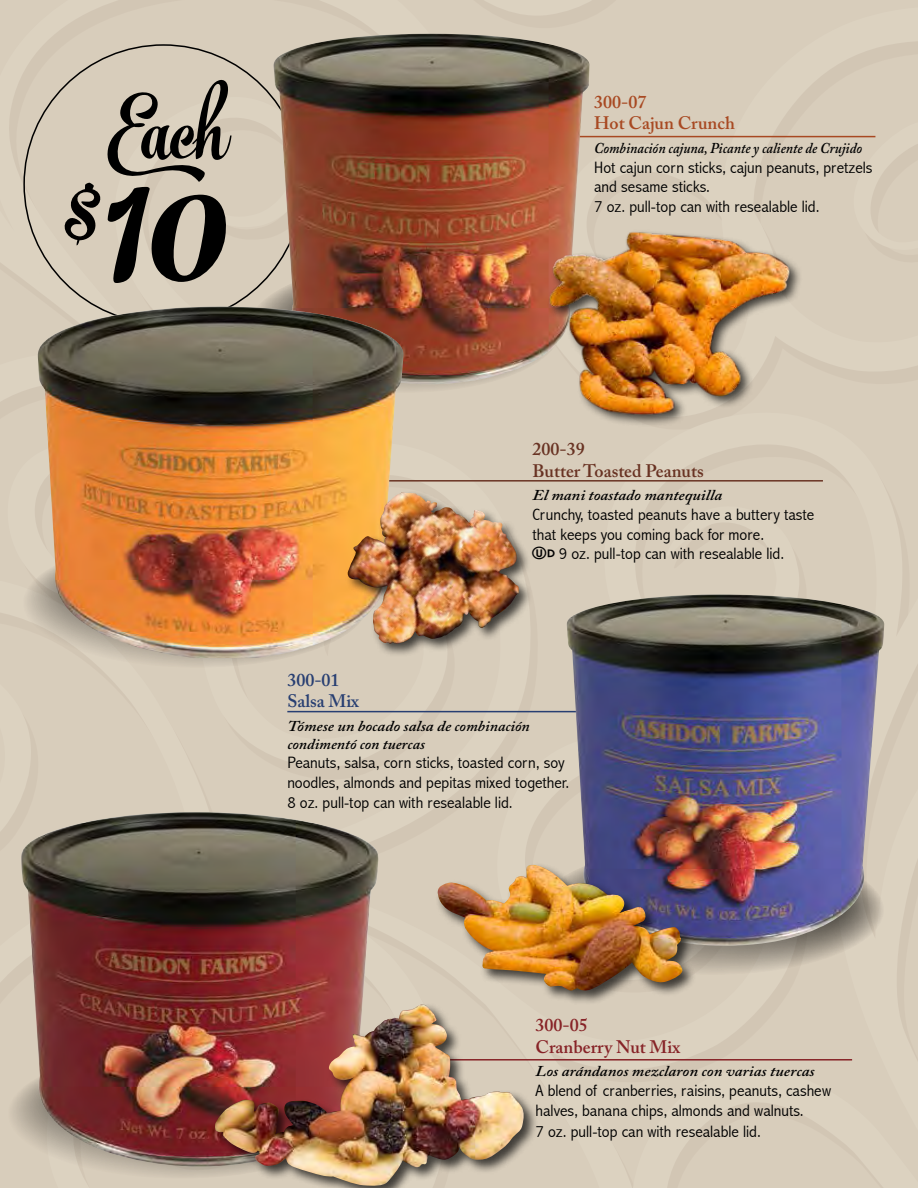
<style>
.page{position:relative;width:918px;height:1188px;background:#fff}
.page>*{position:absolute;margin:0;border:0;box-sizing:border-box;transform-origin:0 0}
.t1{font:700 258.75px "The Carpenter";color:#000}
.t2{font:700 102.6px "The Carpenter";color:#000}
.t3{font:600 18px/21.6px "Adobe Caslon Pro";color:#693323}
.t4{font:600 18px/21.6px "Adobe Caslon Pro";color:#872327}
.t5{font:600 18px/21.6px "Adobe Caslon Pro";color:#a84922}
.t6{font:600 18px/21.6px "Adobe Caslon Pro";color:#283f72}
.t7{font:300 condensed 16.5px/19.8px "Abadi";color:#000;scale:1.11 1}
.t8{font:italic 600 15px/18px "Adobe Caslon Pro";color:#000;scale:1.11 1}
.t9{font:italic 600 15px "Adobe Caslon Pro";color:#000;scale:.93 1}
.s1{font-family:"TWC";font-weight:400;font-stretch:normal}
</style>
<div class="page">
<div style="left:0;top:427px;width:601px;height:761px;background:#d8cdbb"></div>
<div style="left:0;top:0;width:601px;height:427px;background:#d8cdbb"></div>
<div style="left:601px;top:427px;width:317px;height:761px;background:#d8cdbb"></div>
<div style="left:601px;top:0;width:317px;height:427px;background:#d8cdbb"></div>
<svg style="left:23px;top:538px;width:345px;height:130px;background:#cdc2b1"></svg>
<svg style="left:538px;top:845px;width:346px;height:130px;background:#b0a799"></svg>
<svg style="left:7px;top:1049px;width:346px;height:130px;background:#cbc1b0"></svg>
<hr style="left:287px;top:711px;width:324px;height:1px;background:#283f72">
<hr style="left:561px;top:136px;width:314px;height:1px;background:#a84922">
<hr style="left:364px;top:480px;width:459px;height:2px;background:#693323">
<hr style="left:323px;top:1059px;width:529px;height:2px;background:#872327">
<img style="left:274px;top:34px;width:316px;height:350px">
<img style="left:38px;top:307px;width:367px;height:351px">
<img style="left:567px;top:595px;width:317px;height:351px">
<img style="left:21px;top:812px;width:358px;height:356px">
<img style="left:522px;top:202px;width:292px;height:245px">
<div style="left:345px;top:490px;width:188px;height:168px;background:#000;opacity:.7"></div>
<img style="left:347px;top:493px;width:172px;height:152px">
<div style="left:436px;top:863px;width:260px;height:142px;background:#000;opacity:.7"></div>
<img style="left:435px;top:865px;width:248px;height:127px">
<div style="left:213px;top:1002px;width:325px;height:186px;background:#000;opacity:.7"></div>
<img style="left:215px;top:1005px;width:310px;height:181px">
<h2 class="t2" style="left:115px;top:63px;width:115px">Each</h2>
<h1 class="t1" style="left:64px;top:39px;width:166px"><sup>$</sup>10</h1>
<p class="t5" style="left:594px;top:91px;width:142px">300-07<br>Hot Cajun Crunch</p>
<p class="t9" style="left:594px;top:139px;width:290px">Combinación cajuna, Picante y caliente de Crujido</p>
<p class="t7" style="left:594px;top:157px;width:252px">Hot cajun corn sticks, cajun peanuts, pretzels and sesame sticks.<br>7 oz. pull-top can with resealable lid.</p>
<p class="t3" style="left:532px;top:438px;width:173px">200-39<br>Butter Toasted Peanuts</p>
<p class="t8" style="left:532px;top:486px;width:172px">El mani toastado mantequilla</p>
<p class="t7" style="left:532px;top:504px;width:256px">Crunchy, toasted peanuts have a buttery taste that keeps you coming back for more.<br><span class="s1">U</span> 9 oz. pull-top can with resealable lid.</p>
<p class="t6" style="left:287px;top:669px;width:73px">300-01<br>Salsa Mix</p>
<p class="t8" style="left:287px;top:716px;width:220px">Tómese un bocado salsa de combinación condimentó con tuercas</p>
<p class="t7" style="left:287px;top:753px;width:255px">Peanuts, salsa, corn sticks, toasted corn, soy noodles, almonds and pepitas mixed together.<br>8 oz. pull-top can with resealable lid.</p>
<p class="t4" style="left:536px;top:1014px;width:146px">300-05<br>Cranberry Nut Mix</p>
<p class="t8" style="left:536px;top:1062px;width:253px">Los arándanos mezclaron con varias tuercas</p>
<p class="t7" style="left:536px;top:1081px;width:268px">A blend of cranberries, raisins, peanuts, cashew halves, banana chips, almonds and walnuts.</p>
<p class="t7" style="left:536px;top:1122px;width:205px">7 oz. pull-top can with resealable lid.</p>
</div>
